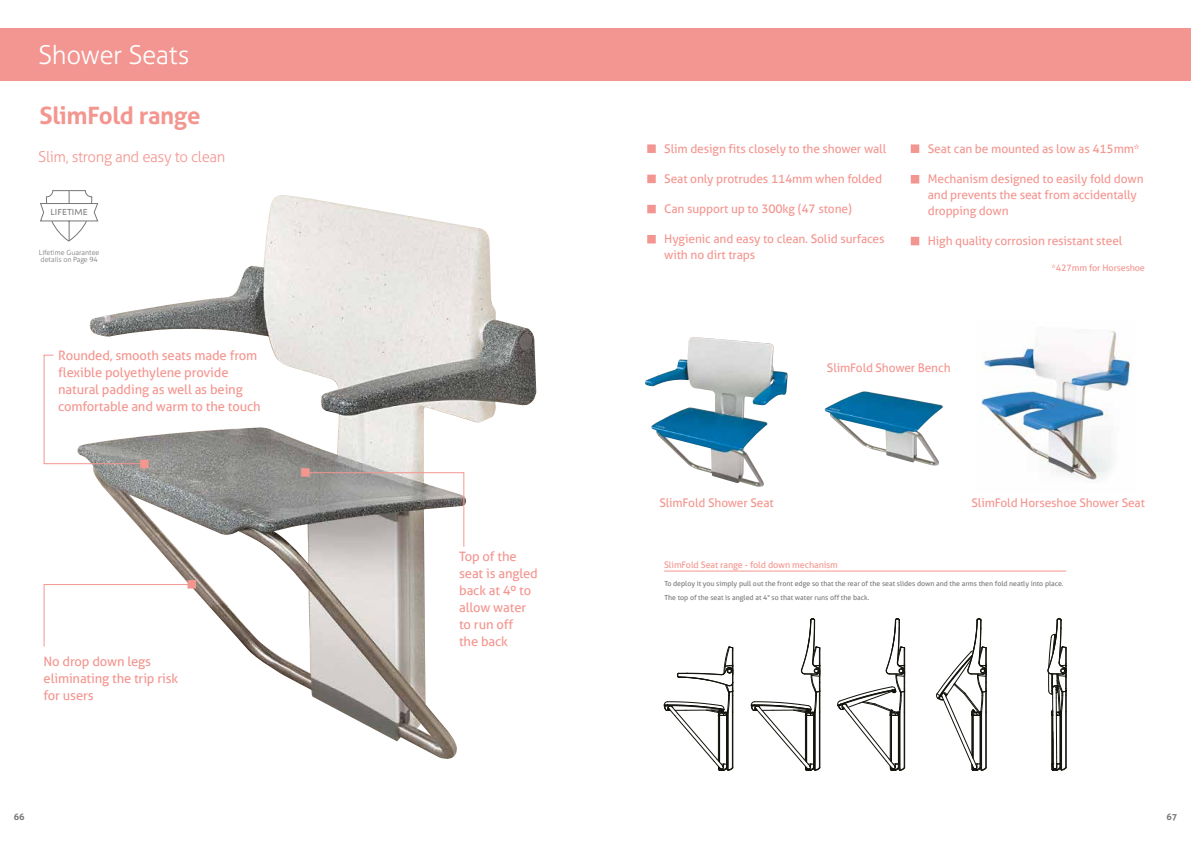
<style>
.page{position:relative;width:1191px;height:842px;background:#fff}
.page>*{position:absolute;margin:0;border:0;box-sizing:border-box;transform-origin:0 0}
.t1{font:300 26px "Aller";letter-spacing:-.02em;color:#fff}
.t2{font:700 24px "Aller";letter-spacing:-.015em;color:#f49690}
.t3{font:300 15px "Aller";letter-spacing:-.025em;color:#f49690}
.t4{font:13px/17px "Aller";letter-spacing:-.01em;color:#f49690}
.t5{font:12px/16px "Aller";letter-spacing:-.01em;color:#f49690}
.t6{font:9px "Aller";letter-spacing:-.01em;color:#f49690}
.t7{font:700 9px "Aller";color:#76777a}
.t8{font:8.8px "Sofia Pro";color:#76777a}
.t9{font:300 7.1px/7.4px "Aller";color:#75777a}
.t10{font:7px/14.2px "Aller";color:#75777a}
</style>
<div class="page">
<div style="left:0;top:28px;width:1191px;height:53px;background:#f39691"></div>
<img style="left:89px;top:195px;width:447px;height:564px">
<svg style="left:43px;top:354px;width:106px;height:114px"></svg>
<svg style="left:43px;top:580px;width:153px;height:67px"></svg>
<svg style="left:301px;top:468px;width:164px;height:80px"></svg>
<svg style="left:40px;top:190px;width:59px;height:52px"></svg>
<img style="left:981px;top:330px;width:150px;height:153px">
<img style="left:645px;top:337px;width:143px;height:150px">
<img style="left:824px;top:391px;width:119px;height:75px">
<svg style="left:647px;top:144px;width:9px;height:9px"></svg>
<svg style="left:647px;top:175px;width:9px;height:8px"></svg>
<svg style="left:647px;top:205px;width:9px;height:8px"></svg>
<svg style="left:647px;top:235px;width:9px;height:8px"></svg>
<svg style="left:910px;top:144px;width:9px;height:9px"></svg>
<svg style="left:910px;top:237px;width:9px;height:8px"></svg>
<svg style="left:910px;top:175px;width:9px;height:8px"></svg>
<hr style="left:664px;top:571px;width:402px;height:1px;background:#f49690">
<svg style="left:751px;top:619px;width:69px;height:152px"></svg>
<svg style="left:1047px;top:618px;width:20px;height:153px"></svg>
<svg style="left:837px;top:619px;width:68px;height:152px"></svg>
<svg style="left:936px;top:619px;width:51px;height:152px"></svg>
<svg style="left:664px;top:646px;width:69px;height:125px"></svg>
<h1 class="t1" style="left:38px;top:39px;width:153px">Shower Seats</h1>
<h2 class="t2" style="left:39px;top:101px;width:163px">SlimFold range</h2>
<p class="t3" style="left:38px;top:148px;width:189px">Slim, strong and easy to clean</p>
<p class="t8" style="left:50px;top:206px;width:39px">LIFETIME</p>
<p class="t9" style="left:39px;top:248px;width:62px">Lifetime Guarantee details on Page 94</p>
<p class="t4" style="left:58px;top:347px;width:204px">Rounded, smooth seats made from flexible polyethylene provide natural padding as well as being comfortable and warm to the touch</p>
<p class="t4" style="left:44px;top:653px;width:136px">No drop down legs eliminating the trip risk for users</p>
<p class="t4" style="left:459px;top:548px;width:80px">Top of the seat is angled back at 4⁰ to allow water to run off<br>the back</p>
<p class="t5" style="left:664px;top:141px;width:223px">Slim design fits closely to the shower wall</p>
<p class="t5" style="left:664px;top:171px;width:219px">Seat only protrudes 114mm when folded</p>
<p class="t5" style="left:664px;top:201px;width:189px">Can support up to 300kg (47 stone)</p>
<p class="t5" style="left:664px;top:231px;width:222px">Hygienic and easy to clean. Solid surfaces with no dirt traps</p>
<p class="t5" style="left:927px;top:141px;width:213px">Seat can be mounted as low as 415mm*</p>
<p class="t5" style="left:927px;top:171px;width:217px">Mechanism designed to easily fold down and prevents the seat from accidentally dropping down</p>
<p class="t5" style="left:927px;top:233px;width:196px">High quality corrosion resistant steel</p>
<p class="t6" style="left:1051px;top:262px;width:95px">*427mm for Horseshoe</p>
<p class="t5" style="left:827px;top:359px;width:125px">SlimFold Shower Bench</p>
<p class="t5" style="left:659px;top:494px;width:116px">SlimFold Shower Seat</p>
<p class="t5" style="left:971px;top:494px;width:175px">SlimFold Horseshoe Shower Seat</p>
<p class="t6" style="left:664px;top:559px;width:175px">SlimFold Seat range - fold down mechanism</p>
<p class="t10" style="left:664px;top:577px;width:401px">To deploy it you simply pull out the front edge so that the rear of the seat slides down and the arms then fold neatly into place.<br>The top of the seat is angled at 4° so that water runs off the back.</p>
<p class="t7" style="left:14px;top:811px;width:12px">66</p>
<p class="t7" style="left:1166px;top:811px;width:12px">67</p>
</div>
